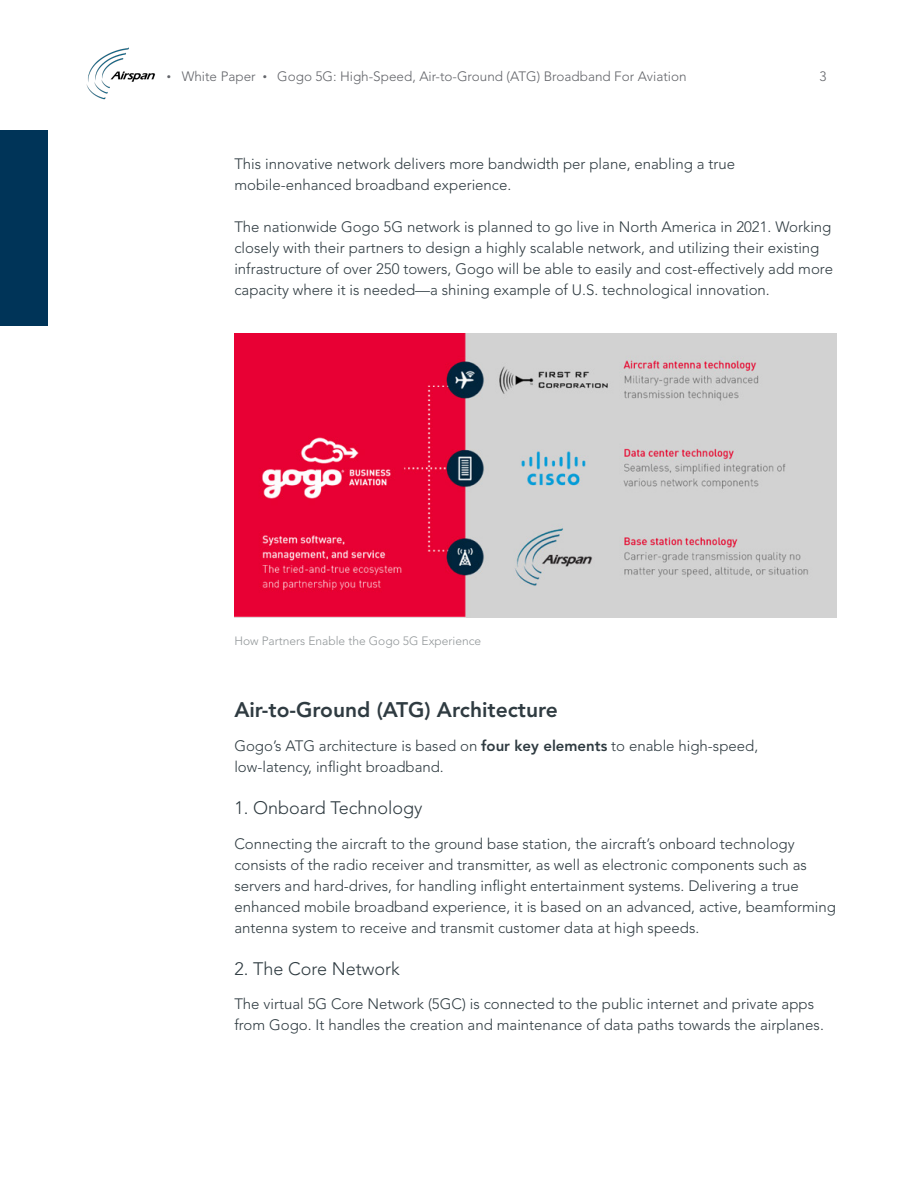
<style>
.page{position:relative;width:918px;height:1188px;background:#fff}
.page>*{position:absolute;margin:0;border:0;box-sizing:border-box;transform-origin:0 0}
._5b_TOCFigsub{font:800 21px "Avenir LT Std";color:#2f3b41}
._5b_TOCFigsub-2{font:300 18px "Avenir LT Std";color:#2f3b41}
._5b_TOCFigsub-3{font:300 15px/21px "Avenir LT Std";color:#2f3b41}
.t1{font:300 13.5px "Avenir LT Std";color:#63656a}
.t2{font:300 12px "Avenir LT Std";color:#929799}
.s1{font-family:"Arial";font-weight:400;font-size:12px}
.s2{font-weight:800}
</style>
<div class="page">
<img style="left:86px;top:47px;width:70px;height:53px">
<div style="left:0;top:130px;width:47px;height:196px;background:#003458"></div>
<img style="left:234px;top:333px;width:602px;height:284px">
<p class="t1" style="left:167px;top:68px;width:521px"><span class="s1">•</span> White Paper <span class="s1">•</span> Gogo 5G: High-Speed, Air-to-Ground (ATG) Broadband For Aviation</p>
<p class="t1" style="left:820px;top:69px;width:9px">3</p>
<p class="_5b_TOCFigsub-3" style="left:234px;top:153px;width:502px">This innovative network delivers more bandwidth per plane, enabling a true mobile-enhanced broadband experience.</p>
<p class="_5b_TOCFigsub-3" style="left:234px;top:216px;width:600px">The nationwide Gogo 5G network is planned to go live in North America in 2021. Working closely with their partners to design a highly scalable network, and utilizing their existing infrastructure of over 250 towers, Gogo will be able to easily and cost-effectively add more capacity where it is needed—a shining example of U.S. technological innovation.</p>
<p class="t2" style="left:234px;top:634px;width:248px">How Partners Enable the Gogo 5G Experience</p>
<p class="_5b_TOCFigsub" style="left:234px;top:697px;width:325px">Air-to-Ground (ATG) Architecture</p>
<p class="_5b_TOCFigsub-3" style="left:234px;top:735px;width:525px">Gogo’s ATG architecture is based on <span class="s2">four key elements</span> to enable high-speed, low-latency, inflight broadband.</p>
<p class="_5b_TOCFigsub-2" style="left:234px;top:797px;width:190px">1. Onboard Technology</p>
<p class="_5b_TOCFigsub-3" style="left:234px;top:833px;width:603px">Connecting the aircraft to the ground base station, the aircraft’s onboard technology consists of the radio receiver and transmitter, as well as electronic components such as servers and hard-drives, for handling inflight entertainment systems. Delivering a true enhanced mobile broadband experience, it is based on an advanced, active, beamforming antenna system to receive and transmit customer data at high speeds.</p>
<p class="_5b_TOCFigsub-2" style="left:234px;top:958px;width:167px">2. The Core Network</p>
<p class="_5b_TOCFigsub-3" style="left:234px;top:993px;width:591px">The virtual 5G Core Network (5GC) is connected to the public internet and private apps from Gogo. It handles the creation and maintenance of data paths towards the airplanes.</p>
</div>
